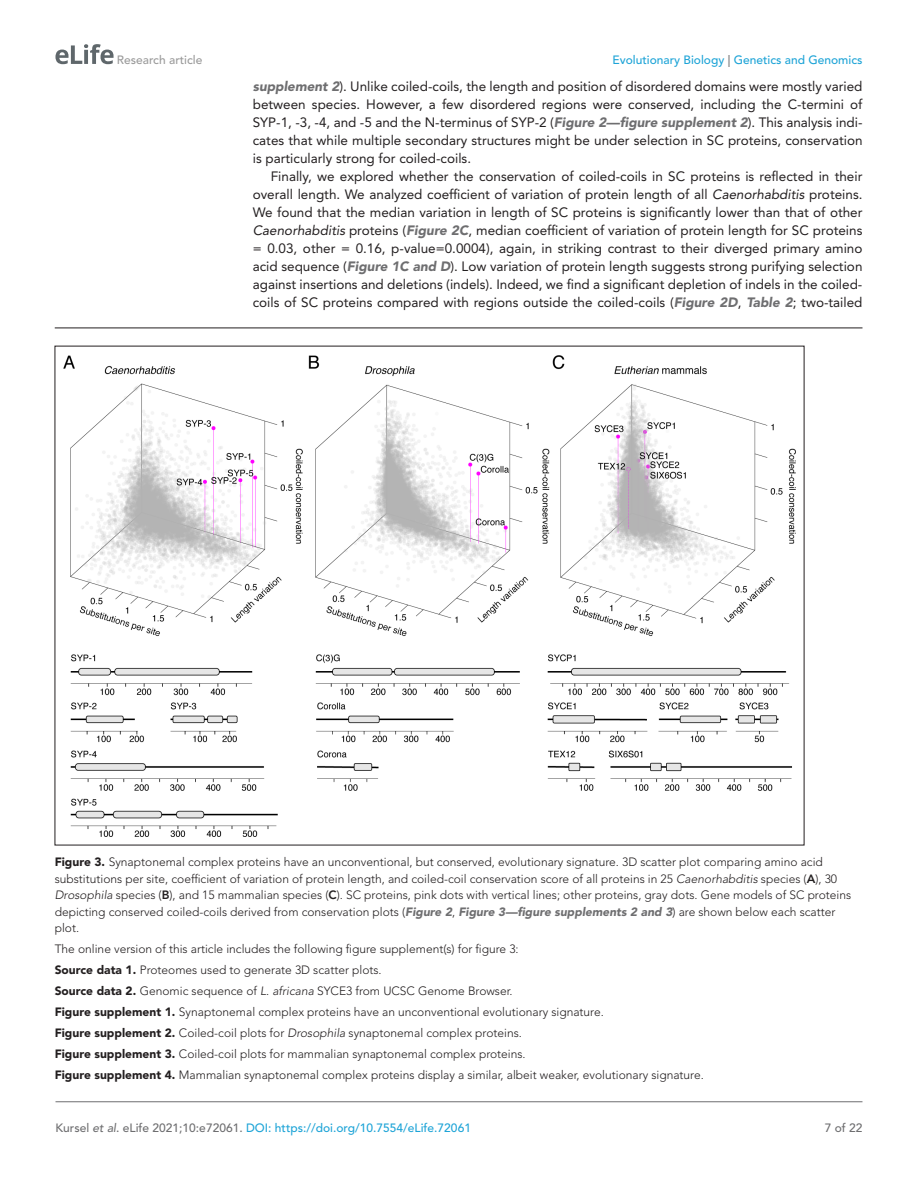
<style>
.page{position:relative;width:918px;height:1188px;background:#fff}
.page>*{position:absolute;margin:0;border:0;box-sizing:border-box;transform-origin:0 0}
.t1{font:13.5px/18px "Avenir LT Std";color:#231f20;text-align:justify}
.t2{font:300 12px/21px "Avenir LT Std";color:#231f20}
.t3{font:500 12px "Avenir LT Std";color:#1ea4d7}
.t4{font:500 12px "Avenir LT Std";color:#9a9a9a}
.t5{font:500 12px "Avenir LT Std";color:#6e6e70}
.s1{color:#6e6e70}
.s2{font-weight:900;font-style:italic;color:#6e6e70}
.s3{font-style:italic}
.s4{font-weight:900}
.s5{font-weight:800}
.s6{font-style:italic;color:#6e6e70}
</style>
<div class="page">
<svg style="left:55px;top:44px;width:59px;height:20px"></svg>
<hr style="left:56px;top:1101px;width:806px;height:1px;background:#6e6e70">
<hr style="left:55px;top:328px;width:807px;height:1px;background:#231f20">
<img style="left:64px;top:355px;width:731px;height:481px">
<p class="t4" style="left:117px;top:53px;width:87px">Research article</p>
<p class="t3" style="left:612px;top:53px;width:252px">Evolutionary Biology <span class="s1">|</span> Genetics and Genomics</p>
<p class="t1" style="left:253px;top:78px;width:611px"><span class="s2">supplement 2</span>). Unlike coiled-coils, the length and position of disordered domains were mostly varied between species. However, a few disordered regions were conserved, including the C-termini of SYP-1, -3, -4, and -5 and the N-terminus of SYP-2 (<span class="s2">Figure 2—figure supplement 2</span>). This analysis indi&shy;cates that while multiple secondary structures might be under selection in SC proteins, conservation is particularly strong for coiled-coils.</p>
<p class="t1" style="left:253px;top:168px;width:611px;text-indent:18px">Finally, we explored whether the conservation of coiled-coils in SC proteins is reflected in their overall length. We analyzed coefficient of variation of protein length of all <span class="s3">Caenorhabditis</span> proteins.<br>We found that the median variation in length of SC proteins is significantly lower than that of other <span class="s3">Caenorhabditis</span> proteins (<span class="s2">Figure 2C</span>, median coefficient of variation of protein length for SC proteins = 0.03, other = 0.16, p-value=0.0004), again, in striking contrast to their diverged primary amino acid sequence (<span class="s2">Figure 1C and D</span>). Low variation of protein length suggests strong purifying selection against insertions and deletions (indels). Indeed, we find a significant depletion of indels in the coiled&shy;coils of SC proteins compared with regions outside the coiled-coils (<span class="s2">Figure 2D</span>, <span class="s2">Table 2</span>; two-tailed</p>
<p class="t2" style="left:55px;top:854px;width:798px;line-height:16.5px"><span class="s4">Figure 3.</span> Synaptonemal complex proteins have an unconventional, but conserved, evolutionary signature. 3D scatter plot comparing amino acid substitutions per site, coefficient of variation of protein length, and coiled-coil conservation score of all proteins in 25 <span class="s3">Caenorhabditis</span> species (<span class="s5">A</span>), 30<br><span class="s3">Drosophila</span> species (<span class="s5">B</span>), and 15 mammalian species (<span class="s5">C</span>). SC proteins, pink dots with vertical lines; other proteins, gray dots. Gene models of SC proteins depicting conserved coiled-coils derived from conservation plots (<span class="s2">Figure 2</span>, <span class="s2">Figure 3—figure supplements 2 and 3</span>) are shown below each scatter plot.</p>
<p class="t2" style="left:55px;top:939px;width:651px">The online version of this article includes the following figure supplement(s) for figure 3:<br><span class="s4">Source data 1.</span> Proteomes used to generate 3D scatter plots.<br><span class="s4">Source data 2.</span> Genomic sequence of <span class="s3">L</span>. <span class="s3">africana</span> SYCE3 from UCSC Genome Browser.<br><span class="s4">Figure supplement 1.</span> Synaptonemal complex proteins have an unconventional evolutionary signature.<br><span class="s4">Figure supplement 2.</span> Coiled-coil plots for <span class="s3">Drosophila</span> synaptonemal complex proteins.<br><span class="s4">Figure supplement 3.</span> Coiled-coil plots for mammalian synaptonemal complex proteins.<br><span class="s4">Figure supplement 4.</span> Mammalian synaptonemal complex proteins display a similar, albeit weaker, evolutionary signature.</p>
<p class="t3" style="left:56px;top:1121px;width:417px"><span class="s1">Kursel</span> <span class="s6">et al</span><span class="s1">. eLife 2021;10:e72061.</span> DOI: https://doi.org/10.7554/eLife.72061</p>
<p class="t5" style="left:825px;top:1121px;width:39px">7 of 22</p>
</div>
